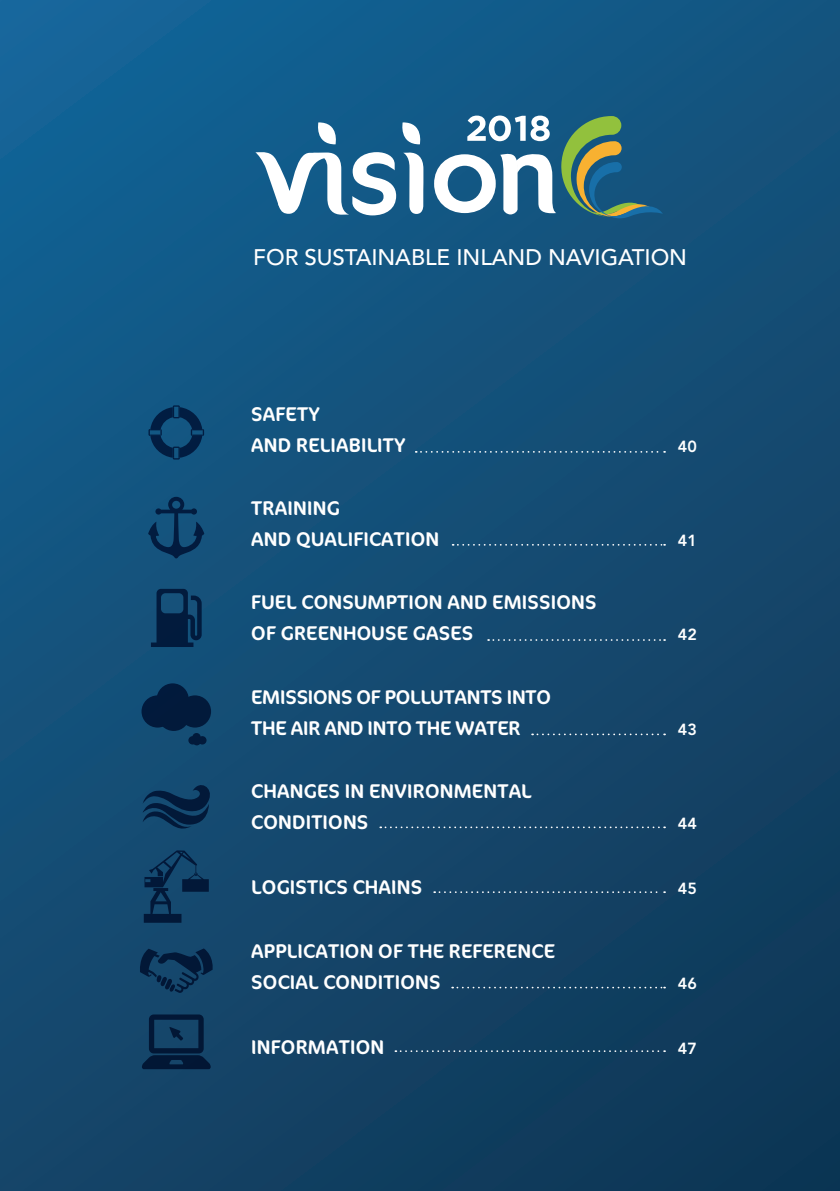
<style>
.page{position:relative;width:840px;height:1191px;background:#fff}
.page>*{position:absolute;margin:0;border:0;box-sizing:border-box;transform-origin:0 0}
.t1{font:500 22.4px "Avenir LT Std";letter-spacing:-.005em;color:#fff}
.t2{font:20px/31px "Cocon";letter-spacing:.01em;color:#fff}
.t3{font:20px/31px "Cocon";letter-spacing:-.01em;color:#fff}
.t4{font:800 16px "Avenir LT Std";letter-spacing:.01em;color:#fff}
</style>
<div class="page">
<div style="left:0;top:0;width:839px;height:1191px;background:linear-gradient(to bottom,#135e8d,#133c5c)"></div>
<svg style="left:148px;top:405px;width:56px;height:54px;background:#0b3f68"></svg>
<svg style="left:151px;top:589px;width:50px;height:58px;background:#093055"></svg>
<div style="left:141px;top:695px;width:33px;height:32px;background:#011a3c;border-radius:50%"></div>
<div style="left:156px;top:683px;width:33px;height:32px;background:#011a3c;border-radius:50%"></div>
<div style="left:157px;top:699px;width:33px;height:32px;background:#021a3b;border-radius:50%"></div>
<div style="left:179px;top:695px;width:32px;height:32px;background:#021a3b;border-radius:50%"></div>
<div style="left:188px;top:736px;width:9px;height:8px;background:#021a3b;border-radius:50%"></div>
<svg style="left:192px;top:733px;width:9px;height:8px"></svg>
<div style="left:192px;top:737px;width:9px;height:8px;background:#021a3b;border-radius:50%"></div>
<div style="left:198px;top:736px;width:8px;height:8px;background:#021a3b;border-radius:50%"></div>
<svg style="left:143px;top:783px;width:69px;height:47px;background:#0c365a"></svg>
<svg style="left:142px;top:1014px;width:68px;height:55px;background:#0c2f51"></svg>
<svg style="left:144px;top:850px;width:65px;height:72px;background:#0f3a5f"></svg>
<svg style="left:138px;top:948px;width:76px;height:45px;background:#0e3659"></svg>
<svg style="left:148px;top:497px;width:56px;height:61px;background:#0e426a"></svg>
<svg style="left:314px;top:122px;width:26px;height:23px"></svg>
<svg style="left:398px;top:122px;width:26px;height:23px"></svg>
<svg style="left:403px;top:152px;width:20px;height:62px"></svg>
<svg style="left:255px;top:151px;width:141px;height:64px"></svg>
<svg style="left:434px;top:115px;width:228px;height:110px"></svg>
<svg style="left:415px;top:451px;width:249px;height:2px"></svg>
<svg style="left:452px;top:544px;width:212px;height:1px"></svg>
<svg style="left:488px;top:639px;width:176px;height:2px"></svg>
<svg style="left:531px;top:733px;width:133px;height:2px"></svg>
<svg style="left:380px;top:826px;width:284px;height:2px"></svg>
<svg style="left:434px;top:891px;width:230px;height:2px"></svg>
<svg style="left:452px;top:986px;width:212px;height:2px"></svg>
<svg style="left:395px;top:1050px;width:269px;height:2px"></svg>
<p class="t1" style="left:253px;top:244px;width:435px">FOR SUSTAINABLE INLAND NAVIGATION</p>
<p class="t2" style="left:251px;top:399px;width:156px">SAFETY<br>AND RELIABILITY</p>
<p class="t4" style="left:677px;top:437px;width:21px">40</p>
<p class="t2" style="left:251px;top:493px;width:122px">TRAINING<br>AND QUALIFICATI</p>
<p class="t2" style="left:410px;top:524px;width:30px">ON</p>
<p class="t4" style="left:677px;top:531px;width:21px">41</p>
<p class="t2" style="left:251px;top:587px;width:280px">FUEL CONSUMPTION AND EMISSI</p>
<p class="t2" style="left:556px;top:587px;width:40px">ONS</p>
<p class="t2" style="left:251px;top:618px;width:175px">OF GREENHOUSE GAS</p>
<p class="t2" style="left:450px;top:618px;width:18px">ES</p>
<p class="t4" style="left:677px;top:625px;width:21px">42</p>
<p class="t3" style="left:251px;top:682px;width:301px;text-indent:62px">ONS OF POLLUTANTS INTO<br>TH E AI R AND INTO TH E WATER</p>
<p class="t2" style="left:251px;top:682px;width:38px">EMISSI</p>
<p class="t2" style="left:251px;top:776px;width:282px;text-indent:39px">NGES IN ENVIRONMENTAL<br>CONDITIONS</p>
<p class="t2" style="left:251px;top:776px;width:14px">CHA</p>
<p class="t4" style="left:677px;top:719px;width:21px">43</p>
<p class="t4" style="left:677px;top:814px;width:21px">44</p>
<p class="t2" style="left:251px;top:872px;width:37px">LOGISTICS</p>
<p class="t2" style="left:352px;top:872px;width:12px">CHAI</p>
<p class="t2" style="left:396px;top:872px;width:25px">NS</p>
<p class="t4" style="left:677px;top:879px;width:21px">45</p>
<p class="t2" style="left:251px;top:935px;width:305px;text-indent:94px">ON OF TH E REFERENCE<br>SOCIAL CONDITIONS</p>
<p class="t2" style="left:251px;top:935px;width:57px">APPLICATI</p>
<p class="t4" style="left:677px;top:973px;width:21px">46</p>
<p class="t2" style="left:251px;top:1032px;width:134px">INFORMATION</p>
<p class="t4" style="left:677px;top:1039px;width:21px">47</p>
</div>
